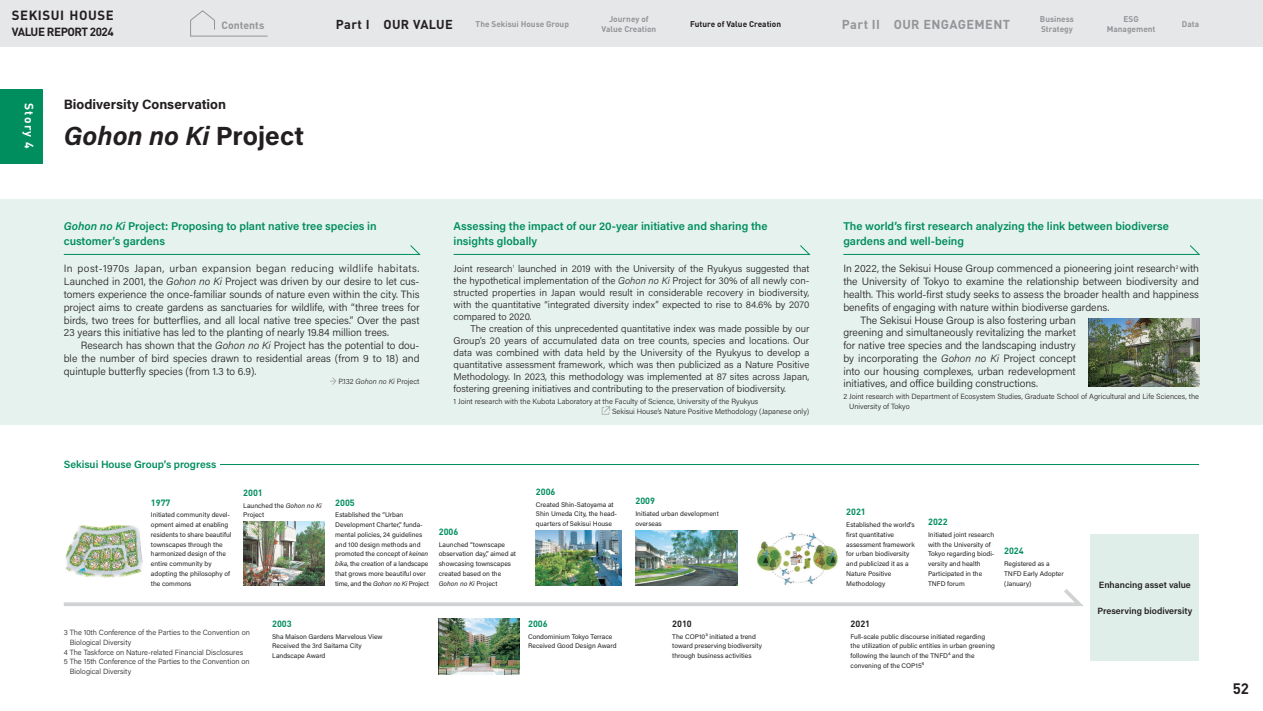
<style>
.page{position:relative;width:1263px;height:711px;background:#fff}
.page>*{position:absolute;margin:0;border:0;box-sizing:border-box;transform-origin:0 0}
.t1{font:italic 700 26.25px "Acumin Pro";color:#231f20}
.t2{font:700 15px "DINOT";color:#231f20}
.t3{font:700 13.5px "Acumin Pro";color:#231f20}
.t4{font:700 13.2px "DINOT";letter-spacing:.04em;color:#231f20}
.t5{font:700 12.75px "DINOT";letter-spacing:.03em;color:#939598}
.t6{font:700 12.75px "DINOT";letter-spacing:.03em;color:#231f20}
.t7{font:700 12px "DINOT";letter-spacing:.1em;color:#fff}
.t8{font:700 11.7px "DINOT";letter-spacing:-.04em;color:#231f20}
.t9{font:600 11.25px/15px "Acumin Pro";color:#008e5e}
.t10{font:300 10.5px/12.8px "Acumin Pro";color:#231f20;text-align:justify}
.t11{font:600 10.5px "Acumin Pro";color:#008e5e}
.t12{font:700 10.5px "DINOT";color:#939598}
.t13{font:300 9.75px/12px "Acumin Pro";color:#231f20;text-align:justify}
.t14{font:700 9px "DINOT";color:#008e5e}
.t15{font:600 9px "Acumin Pro";color:#231f20}
.t16{font:700 9px "DINOT";color:#231f20}
.t17{font:700 8.25px/9.8px "DINOT";color:#939598;text-align:center}
.t18{font:700 8.25px "DINOT";color:#231f20}
.t19{font:300 7.5px/9.8px "Acumin Pro";color:#231f20}
.t20{font:6.75px/9.8px "Acumin Pro";color:#231f20}
.s1{font-style:normal}
.s2{font-style:italic}
</style>
<div class="page">
<div style="left:0;top:199px;width:1263px;height:225px;background:#e6f2ed"></div>
<svg style="left:330px;top:377px;width:6px;height:7px"></svg>
<svg style="left:602px;top:406px;width:8px;height:8px"></svg>
<svg style="left:63px;top:245px;width:358px;height:10px"></svg>
<svg style="left:453px;top:245px;width:358px;height:10px"></svg>
<svg style="left:843px;top:245px;width:358px;height:10px"></svg>
<div style="left:0;top:89px;width:43px;height:74px;background:#008e5e"></div>
<hr style="left:220px;top:464px;width:979px;height:1px;background:#008e5e">
<svg style="left:64px;top:584px;width:1020px;height:22px"></svg>
<div style="left:1091px;top:534px;width:108px;height:126px;background:#dfeee8"></div>
<img style="left:439px;top:618px;width:81px;height:55px">
<img style="left:243px;top:521px;width:81px;height:64px">
<img style="left:536px;top:530px;width:85px;height:55px">
<img style="left:635px;top:530px;width:102px;height:55px">
<img style="left:756px;top:532px;width:82px;height:53px">
<img style="left:65px;top:525px;width:78px;height:53px">
<img style="left:1089px;top:318px;width:110px;height:68px">
<div style="left:0;top:0;width:1263px;height:47px;background:#e6e7e9"></div>
<svg style="left:190px;top:10px;width:78px;height:27px"></svg>
<h3 class="t4" style="left:12px;top:5px;width:103px">SEKISUI HOUSE</h3>
<h3 class="t8" style="left:12px;top:23px;width:103px">VALUE REPORT 2024</h3>
<p class="t17" style="left:602px;top:13px;width:56px">Journey of<br>Value Creation</p>
<p class="t17" style="left:1040px;top:13px;width:36px">Business</p>
<p class="t17" style="left:1041px;top:23px;width:33px">Strategy</p>
<p class="t17" style="left:1107px;top:13px;width:50px">ESG<br>Management</p>
<p class="t17" style="left:1182px;top:18px;width:19px">Data</p>
<h3 class="t12" style="left:222px;top:17px;width:44px">Contents</h3>
<h3 class="t6" style="left:336px;top:14px;width:118px">Part I OUR VALUE</h3>
<p class="t17" style="left:476px;top:18px;width:95px">The Sekisui House Group</p>
<p class="t18" style="left:690px;top:17px;width:92px">Future of Value Creation</p>
<h3 class="t5" style="left:842px;top:14px;width:170px">Part II OUR ENGAGEMENT</h3>
<h3 class="t7" style="left:39px;top:103px;width:47px;rotate:90deg">Story 4</h3>
<h3 class="t3" style="left:64px;top:95px;width:164px">Biodiversity Conservation</h3>
<h1 class="t1" style="left:64px;top:117px;width:242px">Gohon no Ki <span class="s1">Project</span></h1>
<h3 class="t9" style="left:64px;top:217px;width:314px"><span class="s2">Gohon no Ki</span> Project: Proposing to plant native tree species in customer’s gardens</h3>
<p class="t10" style="left:64px;top:262px;width:357px">In post-1970s Japan, urban expansion began reducing wildlife habitats.<br>Launched in 2001, the <span class="s2">Gohon no Ki</span> Project was driven by our desire to let cus&shy;tomers experience the once-familiar sounds of nature even within the city. This project aims to create gardens as sanctuaries for wildlife, with “three trees for birds, two trees for butterflies, and all local native tree species.” Over the past 23 years this initiative has led to the planting of nearly 19.84 million trees.</p>
<h3 class="t10" style="left:64px;top:338px;width:357px;text-indent:17px">Research has shown that the <span class="s2">Gohon no Ki</span> Project has the potential to dou&shy;ble the number of bird species drawn to residential areas (from 9 to 18) and quintuple butterfly species (from 1.3 to 6.9).</h3>
<p class="t19" style="left:338px;top:376px;width:83px">P.132 <span class="s2">Gohon no Ki</span> Project</p>
<h3 class="t11" style="left:64px;top:456px;width:154px">Sekisui House Group’s progress</h3>
<h3 class="t9" style="left:454px;top:217px;width:316px">Assessing the impact of our 20-year initiative and sharing the insights globally</h3>
<p class="t13" style="left:454px;top:262px;width:357px">Joint research<sup>1</sup> launched in 2019 with the University of the Ryukyus suggested that the hypothetical implementation of the <span class="s2">Gohon no Ki</span> Project for 30% of all newly con&shy;structed properties in Japan would result in considerable recovery in biodiversity, with the quantitative “integrated diversity index” expected to rise to 84.6% by 2070 compared to 2020.</p>
<p class="t13" style="left:454px;top:322px;width:357px;text-indent:17px">The creation of this unprecedented quantitative index was made possible by our Group’s 20 years of accumulated data on tree counts, species and locations. Our data was combined with data held by the University of the Ryukyus to develop a quantitative assessment framework, which was then publicized as a Nature Positive Methodology. In 2023, this methodology was implemented at 87 sites across Japan, fostering greening initiatives and contributing to the preservation of biodiversity.</p>
<p class="t19" style="left:612px;top:395px;width:199px;text-indent:-158px">1 Joint research with the Kubota Laboratory at the Faculty of Science, University of the Ryukyus<br>Sekisui House’s Nature Positive Methodology (Japanese only)</p>
<h3 class="t9" style="left:843px;top:217px;width:327px">The world’s first research analyzing the link between biodiverse gardens and well-being</h3>
<h3 class="t10" style="left:843px;top:262px;width:357px">In 2022, the Sekisui House Group commenced a pioneering joint research<sup>2</sup> with</h3>
<h3 class="t10" style="left:843px;top:274px;width:357px">the University of Tokyo to examine the relationship between biodiversity and</h3>
<h3 class="t10" style="left:843px;top:287px;width:357px">health. This world-first study seeks to assess the broader health and happiness</h3>
<h3 class="t10" style="left:843px;top:300px;width:267px">benefits of engaging with nature within biodiverse gardens.</h3>
<h3 class="t10" style="left:860px;top:313px;width:217px">The Sekisui House Group is also fostering urban</h3>
<h3 class="t10" style="left:843px;top:325px;width:234px">greening and simultaneously revitalizing the market</h3>
<h3 class="t10" style="left:843px;top:338px;width:234px">for native tree species and the landscaping industry</h3>
<h3 class="t10" style="left:843px;top:351px;width:234px">by incorporating the <span class="s2">Gohon no Ki</span> Project concept</h3>
<h3 class="t10" style="left:843px;top:364px;width:234px">into our housing complexes, urban redevelopment</h3>
<h3 class="t10" style="left:843px;top:376px;width:196px">initiatives, and office building constructions.</h3>
<p class="t19" style="left:849px;top:391px;width:351px;text-indent:-6px">2 Joint research with Department of Ecosystem Studies, Graduate School of Agricultural and Life Sciences, the<br>University of Tokyo</p>
<h3 class="t14" style="left:151px;top:495px;width:21px">1977</h3>
<p class="t20" style="left:151px;top:509px;width:82px">Initiated community devel&shy;opment aimed at enabling residents to share beautiful townscapes through the harmonized design of the entire community by adopting the philosophy of the commons</p>
<h3 class="t14" style="left:243px;top:485px;width:21px">2001</h3>
<p class="t20" style="left:243px;top:499px;width:80px">Launched the <span class="s2">Gohon no Ki<br></span>Project</p>
<h3 class="t14" style="left:536px;top:484px;width:21px">2006</h3>
<p class="t20" style="left:536px;top:498px;width:83px">Created Shin-Satoyama at<br>Shin Umeda City, the head&shy;quarters of Sekisui House</p>
<h3 class="t14" style="left:635px;top:494px;width:21px">2009</h3>
<p class="t20" style="left:635px;top:508px;width:85px">Initiated urban development overseas</p>
<h3 class="t14" style="left:335px;top:495px;width:21px">2005</h3>
<p class="t20" style="left:335px;top:509px;width:95px">Established the “Urban<br>Development Charter,” funda&shy;mental policies, 24 guidelines and 100 design methods and promoted the concept of <span class="s2">keinen bika</span>, the creation of a landscape that grows more beautiful over time, and the <span class="s2">Gohon no Ki</span> Project</p>
<h3 class="t14" style="left:928px;top:514px;width:21px">2022</h3>
<h3 class="t14" style="left:846px;top:504px;width:21px">2021</h3>
<p class="t20" style="left:846px;top:519px;width:70px">Established the world’s first quantitative assessment framework for urban biodiversity and publicized it as a<br>Nature Positive<br>Methodology</p>
<h3 class="t14" style="left:439px;top:524px;width:21px">2006</h3>
<p class="t20" style="left:439px;top:538px;width:79px">Launched “townscape observation day,” aimed at showcasing townscapes created based on the<br><span class="s2">Gohon no Ki</span> Project</p>
<p class="t20" style="left:928px;top:529px;width:68px">Initiated joint research with the University of<br>Tokyo regarding biodi&shy;versity and health<br>Participated in the<br>TNFD forum</p>
<h3 class="t14" style="left:1004px;top:543px;width:21px">2024</h3>
<p class="t20" style="left:1004px;top:558px;width:61px">Registered as a<br>TNFD Early Adopter (January)</p>
<p class="t19" style="left:64px;top:627px;width:188px">3 The 10th Conference of the Parties to the Convention on</p>
<p class="t19" style="left:70px;top:636px;width:63px">Biological Diversity</p>
<p class="t19" style="left:64px;top:646px;width:181px">4 The Taskforce on Nature-related Financial Disclosures</p>
<p class="t19" style="left:64px;top:656px;width:187px">5 The 15th Conference of the Parties to the Convention on</p>
<p class="t19" style="left:70px;top:666px;width:63px">Biological Diversity</p>
<h3 class="t14" style="left:272px;top:616px;width:21px">2003</h3>
<p class="t20" style="left:272px;top:630px;width:112px">Sha Maison Gardens Marvelous View<br>Received the 3rd Saitama City<br>Landscape Award</p>
<h3 class="t14" style="left:528px;top:616px;width:21px">2006</h3>
<p class="t20" style="left:528px;top:630px;width:90px">Condominium Tokyo Terrace<br>Received Good Design Award</p>
<h3 class="t16" style="left:672px;top:616px;width:21px">2010</h3>
<p class="t20" style="left:672px;top:630px;width:91px">The COP10³ initiated a trend toward preserving biodiversity through business activities</p>
<h3 class="t16" style="left:850px;top:616px;width:21px">2021</h3>
<p class="t20" style="left:850px;top:630px;width:146px">Full-scale public discourse initiated regarding the utilization of public entities in urban greening following the launch of the TNFD⁴ and the convening of the COP15⁵</p>
<h3 class="t15" style="left:1099px;top:578px;width:93px">Enhancing asset value</h3>
<h3 class="t15" style="left:1097px;top:604px;width:96px">Preserving biodiversity</h3>
<h2 class="t2" style="left:1233px;top:676px;width:18px">52</h2>
</div>
